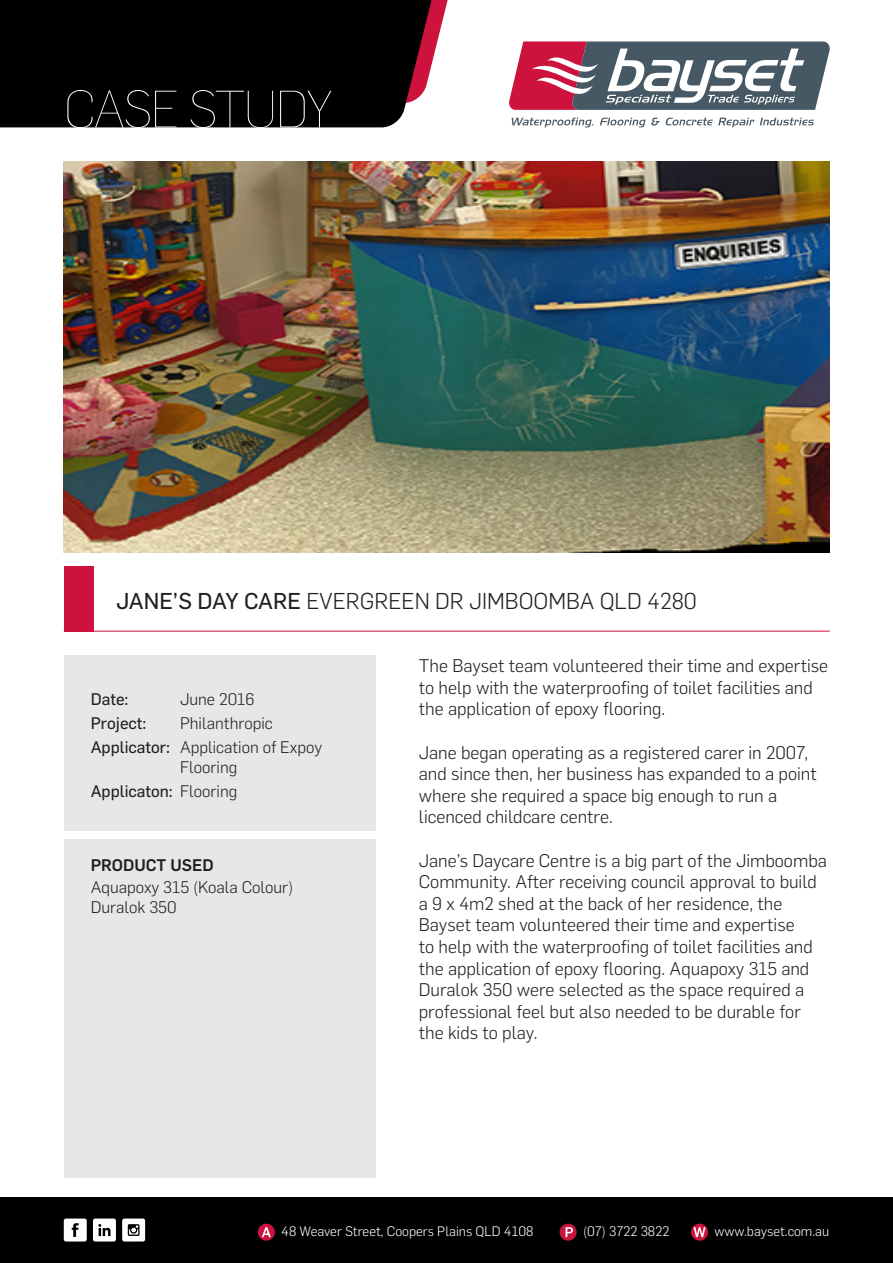
<style>
.page{position:relative;width:893px;height:1263px;background:#fff}
.page>*{position:absolute;margin:0;border:0;box-sizing:border-box;transform-origin:0 0}
.t1{font:100 51.45px "Flama";letter-spacing:-.05em;color:#fff}
.t2{font:300 22.5px "Flama";color:#231f20}
.t3{font:300 18px/21.6px "Flama";color:#231f20}
.t4{font:300 16.5px/19.8px "Flama";color:#231f20;text-align:center}
.t5{font:16.5px "Flama Basic";color:#231f20}
.t6{font:500 16.5px "Flama";color:#231f20}
.t7{font:300 13.5px "Flama";color:#fff}
.s1{font-family:"Flama Basic";font-weight:400}
.s2{font-family:"Flama";font-weight:300}
</style>
<div class="page">
<div style="left:1px;top:1px;width:441px;height:126px;background:#000001"></div>
<svg style="left:512px;top:118px;width:81px;height:9px"></svg>
<svg style="left:600px;top:118px;width:45px;height:9px"></svg>
<svg style="left:651px;top:118px;width:9px;height:8px"></svg>
<svg style="left:666px;top:118px;width:88px;height:9px"></svg>
<svg style="left:760px;top:118px;width:54px;height:7px"></svg>
<svg style="left:509px;top:42px;width:321px;height:68px"></svg>
<div style="left:0;top:1197px;width:893px;height:66px;background:#000001"></div>
<div style="left:258px;top:1224px;width:17px;height:17px;background:#cd123d;border-radius:50%"></div>
<svg style="left:262px;top:1227px;width:9px;height:10px"></svg>
<svg style="left:691px;top:1224px;width:17px;height:17px"></svg>
<svg style="left:693px;top:1227px;width:13px;height:10px"></svg>
<div style="left:560px;top:1224px;width:17px;height:17px;background:#cd123d;border-radius:50%"></div>
<svg style="left:565px;top:1227px;width:8px;height:10px"></svg>
<svg style="left:64px;top:1218px;width:23px;height:23px"></svg>
<svg style="left:93px;top:1218px;width:23px;height:23px"></svg>
<svg style="left:122px;top:1218px;width:23px;height:23px"></svg>
<div style="left:64px;top:655px;width:312px;height:175px;background:#e6e7e9"></div>
<div style="left:64px;top:839px;width:312px;height:339px;background:#e6e7e9"></div>
<div style="left:64px;top:566px;width:30px;height:65px;background:#cd123d"></div>
<hr style="left:64px;top:631px;width:766px;height:1px;background:#cd123d">
<img style="left:64px;top:162px;width:765px;height:391px">
<h1 class="t1" style="left:64px;top:76px;width:271px">CASE STUDY</h1>
<p class="t2" style="left:116px;top:586px;width:582px"><span class="s1">JANE’S DAY CARE</span> EVERGREEN DR JIMBOOMBA QLD 4280</p>
<p class="t5" style="left:91px;top:688px;width:39px">Date:</p>
<p class="t4" style="left:180px;top:688px;width:76px">June 2016</p>
<p class="t5" style="left:91px;top:712px;width:57px">Project:</p>
<p class="t4" style="left:180px;top:712px;width:94px">Philanthropic</p>
<p class="t4" style="left:91px;top:737px;width:233px"><span class="s1">Applicator:</span> Application of Expoy<br>Flooring</p>
<p class="t5" style="left:91px;top:780px;width:148px">Applicaton: <span class="s2">Flooring</span></p>
<p class="t6" style="left:91px;top:853px;width:125px">PRODUCT USED</p>
<p class="t4" style="left:91px;top:876px;width:204px;text-align:left">Aquapoxy 315 (Koala Colour)<br>Duralok 350</p>
<p class="t3" style="left:419px;top:654px;width:411px">The Bayset team volunteered their time and expertise to help with the waterproofing of toilet facilities and the application of epoxy flooring.</p>
<p class="t3" style="left:419px;top:740px;width:399px">Jane began operating as a registered carer in 2007, and since then, her business has expanded to a point where she required a space big enough to run a licenced childcare centre.</p>
<p class="t3" style="left:419px;top:848px;width:409px">Jane’s Daycare Centre is a big part of the Jimboomba Community. After receiving council approval to build a 9 x 4m2 shed at the back of her residence, the Bayset team volunteered their time and expertise<br>to help with the waterproofing of toilet facilities and the application of epoxy flooring. Aquapoxy 315 and Duralok 350 were selected as the space required a professional feel but also needed to be durable for the kids to play.</p>
<p class="t7" style="left:281px;top:1222px;width:254px">48 Weaver Street, Coopers Plains QLD 4108</p>
<p class="t7" style="left:583px;top:1222px;width:88px">(07) 3722 3822</p>
<p class="t7" style="left:714px;top:1222px;width:116px">www.bayset.com.au</p>
</div>
